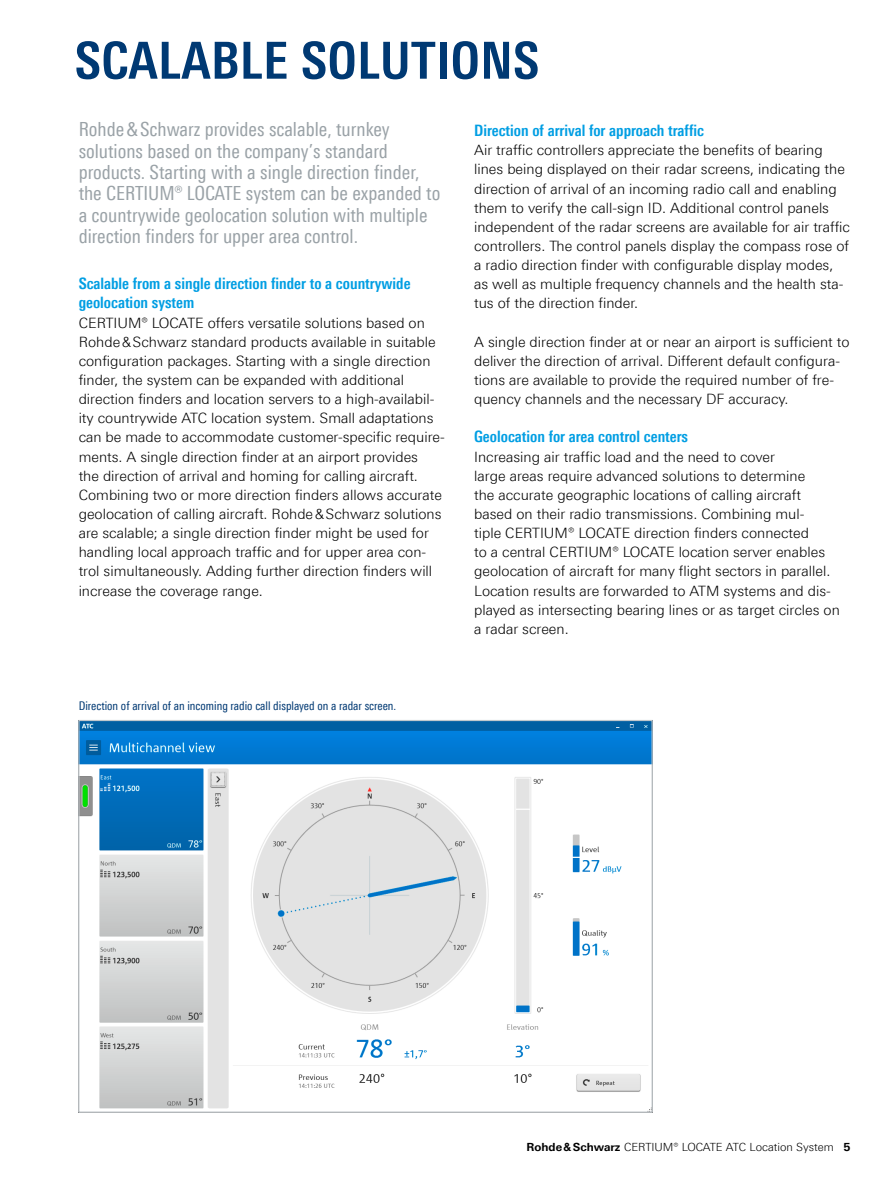
<style>
.page{position:relative;width:893px;height:1191px;background:#fff}
.page>*{position:absolute;margin:0;border:0;box-sizing:border-box;transform-origin:0 0}
.Seiten_Headline_34Pt{font:700 51px "Linotype Univers 620 Cn";letter-spacing:.01em;color:#003973}
.Teaser_grau{font:19.5px/21.5px "Linotype Univers 420 Cn";color:#9aa2a7}
.Absatzfett_cyan{font:700 15.75px/19.2px "Linotype Univers 620 Cn";color:#009ee3}
.Haupttext_ohne_Absta{font:300 14.25px/19.2px "Linotype Univers 330";color:#000}
.Haupttext{font:300 14.25px/19.2px "Linotype Univers 330";color:#000}
.Bildunterschrift{font:12px "Linotype Univers 420 Cn";color:#003973}
.t1{font:300 11.25px "Linotype Univers 330";color:#000}
.s1{font-family:"Linotype Univers 630";font-weight:700}
</style>
<div class="page">
<img style="left:80px;top:722px;width:571px;height:388px">
<p class="Seiten_Headline_34Pt" style="left:75px;top:30px;width:466px">SCALABLE SOLUTIONS</p>
<p class="Teaser_grau" style="left:79px;top:118px;width:363px">Rohde&amp;Schwarz provides scalable, turnkey solutions based on the company’s standard products. Starting with a single direction finder, the CERTIUM® LOCATE system can be expanded to a countrywide geolocation solution with multiple direction finders for upper area control.</p>
<p class="Absatzfett_cyan" style="left:79px;top:274px;width:333px">Scalable from a single direction finder to a countrywide geolocation system</p>
<p class="Haupttext_ohne_Absta" style="left:79px;top:313px;width:368px">CERTIUM® LOCATE offers versatile solutions based on Rohde&amp;Schwarz standard products available in suitable configuration packages. Starting with a single direction finder, the system can be expanded with additional direction finders and location servers to a high-availabil&shy;ity countrywide ATC location system. Small adaptations can be made to accommodate customer-specific require&shy;ments. A single direction finder at an airport provides<br>the direction of arrival and homing for calling aircraft.<br>Combining two or more direction finders allows accurate geolocation of calling aircraft. Rohde&amp;Schwarz solutions are scalable; a single direction finder might be used for handling local approach traffic and for upper area con&shy;trol simultaneously. Adding further direction finders will increase the coverage range.</p>
<p class="Bildunterschrift" style="left:79px;top:699px;width:319px">Direction of arrival of an incoming radio call displayed on a radar screen.</p>
<p class="Absatzfett_cyan" style="left:474px;top:121px;width:231px">Direction of arrival for approach traffic</p>
<p class="Haupttext_ohne_Absta" style="left:474px;top:140px;width:377px">Air traffic controllers appreciate the benefits of bearing lines being displayed on their radar screens, indicating the direction of arrival of an incoming radio call and enabling them to verify the call-sign ID. Additional control panels independent of the radar screens are available for air traffic controllers. The control panels display the compass rose of a radio direction finder with configurable display modes, as well as multiple frequency channels and the health sta&shy;tus of the direction finder.</p>
<p class="Haupttext" style="left:474px;top:332px;width:377px">A single direction finder at or near an airport is sufficient to deliver the direction of arrival. Different default configura&shy;tions are available to provide the required number of fre&shy;quency channels and the necessary DF accuracy.</p>
<p class="Absatzfett_cyan" style="left:474px;top:427px;width:215px">Geolocation for area control centers</p>
<p class="Haupttext_ohne_Absta" style="left:474px;top:447px;width:367px">Increasing air traffic load and the need to cover<br>large areas require advanced solutions to determine<br>the accurate geographic locations of calling aircraft based on their radio transmissions. Combining mul-<br>tiple CERTIUM® LOCATE direction finders connected<br>to a central CERTIUM® LOCATE location server enables geolocation of aircraft for many flight sectors in parallel.<br>Location results are forwarded to ATM systems and dis&shy;played as intersecting bearing lines or as target circles on a radar screen.</p>
<p class="t1" style="left:527px;top:1140px;width:325px"><span class="s1">Rohde&amp;Schwarz</span> CERTIUM® LOCATE ATC Location System <span class="s1">5</span></p>
</div>
